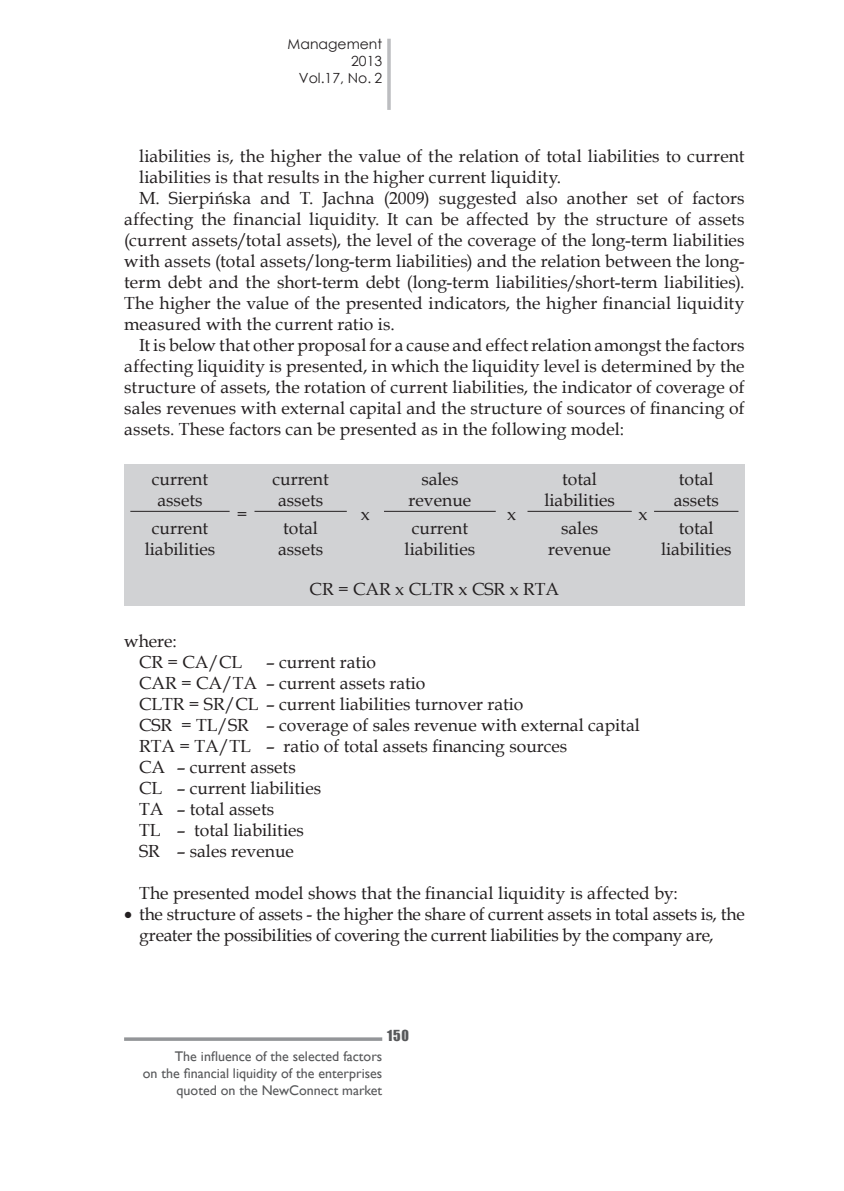
<style>
.page{position:relative;width:844px;height:1191px;background:#fff}
.page>*{position:absolute;margin:0;border:0;box-sizing:border-box;transform-origin:0 0}
.t1{font:17.5px/21px "Book Antiqua";color:#231f20;text-align:center}
.t2{font:14px/16.8px "Gill Sans";color:#57585a;text-align:right}
.t3{font:14px/16.8px "Century Gothic";color:#231f20;text-align:right}
.t4{font:14px "Impact";color:#57585a}
</style>
<div class="page">
<hr style="left:124px;top:1037px;width:258px;height:3px;background:#939598">
<hr style="left:387px;top:39px;width:3px;height:71px;background:#bcbdc0">
<div style="left:124px;top:464px;width:620px;height:142px;background:#d1d2d4"></div>
<hr style="left:130px;top:511px;width:99px;height:1px;background:#231f20">
<hr style="left:254px;top:511px;width:93px;height:1px;background:#231f20">
<hr style="left:384px;top:511px;width:111px;height:1px;background:#231f20">
<hr style="left:527px;top:511px;width:104px;height:1px;background:#231f20">
<hr style="left:654px;top:511px;width:84px;height:1px;background:#231f20">
<p class="t3" style="left:287px;top:36px;width:96px">Management<br>2013<br>Vol.17, No. 2</p>
<p class="t1" style="left:139px;top:145px;width:607px">liabilities is, the higher the value of the relation of total liabilities to current</p>
<p class="t1" style="left:139px;top:166px;width:423px">liabilities is that results in the higher current liquidity.</p>
<p class="t1" style="left:139px;top:187px;width:607px">M. Sierpińska and T. Jachna (2009) suggested also another set of factors</p>
<p class="t1" style="left:124px;top:208px;width:622px">affecting the financial liquidity. It can be affected by the structure of assets</p>
<p class="t1" style="left:124px;top:229px;width:622px">(current assets/total assets), the level of the coverage of the long-term liabilities</p>
<p class="t1" style="left:124px;top:250px;width:621px">with assets (total assets/long-term liabilities) and the relation between the long-</p>
<p class="t1" style="left:124px;top:271px;width:621px">term debt and the short-term debt (long-term liabilities/short-term liabilities).</p>
<p class="t1" style="left:124px;top:292px;width:621px">The higher the value of the presented indicators, the higher financial liquidity</p>
<p class="t1" style="left:124px;top:313px;width:272px">measured with the current ratio is.</p>
<p class="t1" style="left:139px;top:334px;width:607px">It is below that other proposal for a cause and effect relation amongst the factors</p>
<p class="t1" style="left:124px;top:355px;width:622px">affecting liquidity is presented, in which the liquidity level is determined by the</p>
<p class="t1" style="left:124px;top:376px;width:621px">structure of assets, the rotation of current liabilities, the indicator of coverage of</p>
<p class="t1" style="left:124px;top:397px;width:622px">sales revenues with external capital and the structure of sources of financing of</p>
<p class="t1" style="left:124px;top:418px;width:501px">assets. These factors can be presented as in the following model:</p>
<p class="t1" style="left:152px;top:468px;width:58px">current assets</p>
<p class="t1" style="left:237px;top:503px;width:12px">=</p>
<p class="t1" style="left:408px;top:468px;width:64px">sales revenue</p>
<p class="t1" style="left:544px;top:468px;width:72px">total liabilities</p>
<p class="t1" style="left:673px;top:468px;width:47px;text-align:left">total assets</p>
<p class="t1" style="left:272px;top:468px;width:58px">current assets</p>
<p class="t1" style="left:361px;top:503px;width:11px">x</p>
<p class="t1" style="left:507px;top:503px;width:11px">x</p>
<p class="t1" style="left:638px;top:503px;width:11px">x</p>
<p class="t1" style="left:145px;top:517px;width:72px">current liabilities</p>
<p class="t1" style="left:278px;top:517px;width:47px;text-align:left">total assets</p>
<p class="t1" style="left:404px;top:517px;width:72px">current liabilities</p>
<p class="t1" style="left:548px;top:517px;width:64px">sales revenue</p>
<p class="t1" style="left:660px;top:517px;width:72px">total liabilities</p>
<p class="t1" style="left:309px;top:578px;width:251px">CR = CAR x CLTR x CSR x RTA</p>
<p class="t1" style="left:139px;top:630px;width:105px;text-align:left;text-indent:-15px">where:<br>CR = CA/CL</p>
<p class="t1" style="left:139px;top:651px;width:502px;text-align:left;text-indent:127px">– current ratio<br>CAR = CA/TA – current assets ratio<br>CLTR = SR/CL – current liabilities turnover ratio<br>CSR = TL/SR – coverage of sales revenue with external capital<br>RTA = TA/TL – ratio of total assets financing sources<br>CA – current assets<br>CL – current liabilities<br>TA – total assets<br>TL – total liabilities<br>SR – sales revenue</p>
<p class="t1" style="left:139px;top:882px;width:540px">The presented model shows that the financial liquidity is affected by:</p>
<p class="t1" style="left:139px;top:903px;width:607px;text-align:left;text-indent:-15px">• the structure of assets - the higher the share of current assets in total assets is, the greater the possibilities of covering the current liabilities by the company are,</p>
<p class="t4" style="left:387px;top:1024px;width:23px">150</p>
<p class="t2" style="left:143px;top:1048px;width:241px">The influence of the selected factors<br>on the financial liquidity of the enterprises quoted on the NewConnect market</p>
</div>
